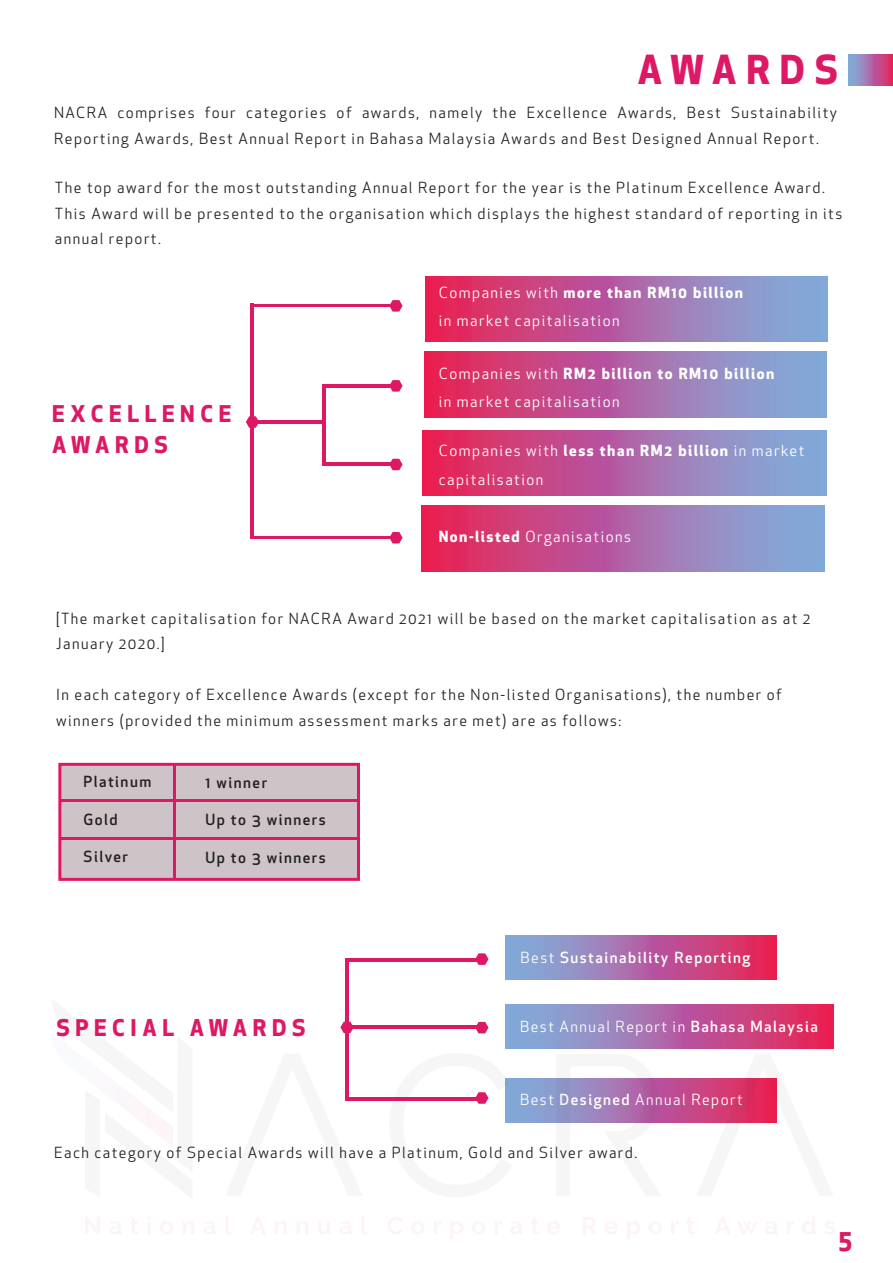
<style>
.page{position:relative;width:893px;height:1263px;background:#fff}
.page>*{position:absolute;margin:0;border:0;box-sizing:border-box;transform-origin:0 0}
.t1{font:700 39px "Apex New";letter-spacing:.25em;color:#dd1865}
.t2{font:700 25.5px "Apex New";color:#dd1865}
.t3{font:700 22.5px/31.5px "Apex New";letter-spacing:.25em;color:#dd1865}
.t4{font:15px/25.5px "Apex New";letter-spacing:.1em;color:#231f20}
.t5{font:15px/28.5px "Apex New";letter-spacing:.1em;color:#fff}
.t6{font:500 15px "Apex New";letter-spacing:.1em;color:#231f20}
.t7{font:500 15px "Apex New";letter-spacing:.1em;color:#fff}
.s1{font-weight:700}
.s2{font-weight:400}
.s3{font-weight:500}
</style>
<div class="page">
<div style="left:58px;top:763px;width:302px;height:118px;background:#cec4c7;border:3px solid #dd1865"></div>
<div style="left:848px;top:55px;width:45px;height:30px;background:linear-gradient(to right,#7ab5e9,#e41f60)"></div>
<svg style="left:389px;top:300px;width:14px;height:12px"></svg>
<svg style="left:390px;top:380px;width:13px;height:12px"></svg>
<svg style="left:389px;top:459px;width:14px;height:11px"></svg>
<svg style="left:390px;top:532px;width:13px;height:11px"></svg>
<svg style="left:475px;top:953px;width:13px;height:12px"></svg>
<svg style="left:475px;top:1022px;width:13px;height:11px"></svg>
<svg style="left:512px;top:1079px;width:184px;height:44px;background:#9f7cb6"></svg>
<div style="left:505px;top:936px;width:271px;height:44px;background:linear-gradient(to right,#7ab3e9,#e91b59)"></div>
<svg style="left:505px;top:1004px;width:329px;height:44px;background:#b166a0"></svg>
<hr style="left:173px;top:763px;width:2px;height:115px;background:#dd1865">
<hr style="left:62px;top:837px;width:296px;height:2px;background:#dd1865">
<hr style="left:61px;top:800px;width:296px;height:2px;background:#dd1865">
<div style="left:425px;top:276px;width:403px;height:66px;background:linear-gradient(to right,#e91a57,#7bb2e8)"></div>
<div style="left:424px;top:351px;width:402px;height:66px;background:linear-gradient(to right,#e91a58,#7bb2e8)"></div>
<div style="left:422px;top:430px;width:405px;height:66px;background:linear-gradient(to right,#e91a57,#7bb2e9)"></div>
<div style="left:421px;top:506px;width:403px;height:65px;background:linear-gradient(to right,#e91a57,#7bb2e8)"></div>
<hr style="left:252px;top:304px;width:138px;height:2px;background:#dd1865">
<hr style="left:252px;top:536px;width:138px;height:3px;background:#dd1865">
<hr style="left:322px;top:462px;width:69px;height:3px;background:#dd1865">
<hr style="left:322px;top:384px;width:69px;height:4px;background:#dd1865">
<hr style="left:257px;top:420px;width:68px;height:3px;background:#dd1865">
<hr style="left:322px;top:384px;width:3px;height:80px;background:#dd1865">
<hr style="left:250px;top:304px;width:4px;height:235px;background:#dd1865">
<svg style="left:246px;top:416px;width:13px;height:12px"></svg>
<hr style="left:346px;top:1026px;width:131px;height:3px;background:#dd1865">
<hr style="left:346px;top:958px;width:131px;height:3px;background:#dd1865">
<hr style="left:346px;top:1097px;width:131px;height:3px;background:#dd1865">
<hr style="left:345px;top:958px;width:3px;height:142px;background:#dd1865">
<svg style="left:340px;top:1021px;width:14px;height:12px"></svg>
<svg style="left:389px;top:1078px;width:123px;height:45px"></svg>
<svg style="left:556px;top:1078px;width:106px;height:45px;background:#a278b4"></svg>
<svg style="left:161px;top:1118px;width:12px;height:28px"></svg>
<svg style="left:696px;top:1078px;width:81px;height:45px;background:#d73368"></svg>
<svg style="left:85px;top:1217px;width:15px;height:17px"></svg>
<svg style="left:110px;top:1222px;width:11px;height:12px"></svg>
<svg style="left:131px;top:1218px;width:7px;height:16px"></svg>
<hr style="left:147px;top:1221px;width:4px;height:13px;background:#fdf6f9">
<svg style="left:160px;top:1222px;width:13px;height:12px"></svg>
<svg style="left:183px;top:1222px;width:11px;height:12px"></svg>
<svg style="left:204px;top:1222px;width:12px;height:12px"></svg>
<svg style="left:226px;top:1217px;width:5px;height:17px"></svg>
<svg style="left:251px;top:1217px;width:14px;height:17px"></svg>
<svg style="left:275px;top:1222px;width:11px;height:12px"></svg>
<svg style="left:297px;top:1222px;width:11px;height:12px"></svg>
<svg style="left:319px;top:1222px;width:11px;height:12px"></svg>
<svg style="left:340px;top:1222px;width:12px;height:12px"></svg>
<svg style="left:362px;top:1217px;width:5px;height:17px"></svg>
<svg style="left:388px;top:1217px;width:14px;height:17px"></svg>
<svg style="left:412px;top:1222px;width:12px;height:12px"></svg>
<svg style="left:434px;top:1222px;width:7px;height:12px"></svg>
<svg style="left:451px;top:1222px;width:12px;height:17px"></svg>
<svg style="left:472px;top:1222px;width:13px;height:12px"></svg>
<svg style="left:495px;top:1222px;width:7px;height:12px"></svg>
<svg style="left:510px;top:1222px;width:12px;height:12px"></svg>
<svg style="left:531px;top:1218px;width:8px;height:16px"></svg>
<svg style="left:547px;top:1222px;width:13px;height:12px"></svg>
<svg style="left:583px;top:1217px;width:12px;height:17px"></svg>
<svg style="left:605px;top:1222px;width:12px;height:12px"></svg>
<svg style="left:627px;top:1222px;width:13px;height:17px"></svg>
<svg style="left:649px;top:1222px;width:12px;height:12px"></svg>
<svg style="left:672px;top:1222px;width:6px;height:12px"></svg>
<svg style="left:687px;top:1218px;width:7px;height:16px"></svg>
<svg style="left:715px;top:1217px;width:15px;height:17px"></svg>
<svg style="left:738px;top:1222px;width:19px;height:12px"></svg>
<svg style="left:765px;top:1222px;width:12px;height:12px"></svg>
<svg style="left:787px;top:1222px;width:7px;height:12px"></svg>
<svg style="left:802px;top:1217px;width:13px;height:17px"></svg>
<svg style="left:825px;top:1222px;width:10px;height:12px"></svg>
<h1 class="t1" style="left:637px;top:42px;width:202px">AWARDS</h1>
<p class="t4" style="left:54px;top:100px;width:784px">NACRA comprises four categories of awards, namely the Excellence Awards, Best Sustainability<br>Reporting Awards, Best Annual Report in Bahasa Malaysia Awards and Best Designed Annual Report.</p>
<p class="t4" style="left:55px;top:175px;width:789px">The top award for the most outstanding Annual Report for the year is the Platinum Excellence Award.<br>This Award will be presented to the organisation which displays the highest standard of reporting in its annual report.</p>
<h3 class="t3" style="left:52px;top:397px;width:181px">EXCELLENCE<br>AWARDS</h3>
<p class="t5" style="left:439px;top:278px;width:306px">Companies with <span class="s1">more than RM10 billion </span>in market capitalisation</p>
<p class="t5" style="left:439px;top:359px;width:337px">Companies with <span class="s1">RM2 billion to RM10 billion </span>in market capitalisation</p>
<p class="t5" style="left:439px;top:436px;width:367px">Companies with <span class="s1">less than RM2 billion</span> in market capitalisation</p>
<p class="t5" style="left:439px;top:523px;width:194px"><span class="s1">Non-listed</span> Organisations</p>
<p class="t4" style="left:56px;top:605px;width:756px">[The market capitalisation for NACRA Award 2021 will be based on the market capitalisation as at 2<br>January 2020.]</p>
<p class="t4" style="left:56px;top:682px;width:727px">In each category of Excellence Awards (except for the Non-listed Organisations), the number of winners (provided the minimum assessment marks are met) are as follows:</p>
<p class="t6" style="left:84px;top:772px;width:69px">Platinum</p>
<p class="t6" style="left:84px;top:809px;width:36px">Gold</p>
<p class="t6" style="left:84px;top:847px;width:46px">Silver</p>
<p class="t6" style="left:205px;top:772px;width:63px">1 winner</p>
<p class="t6" style="left:205px;top:810px;width:122px">Up to 3 winners</p>
<p class="t6" style="left:205px;top:847px;width:122px">Up to 3 winners</p>
<h3 class="t3" style="left:56px;top:1011px;width:251px">SPECIAL AWARDS</h3>
<p class="t7" style="left:521px;top:948px;width:231px"><span class="s2">Best</span> Sustainability Reporting</p>
<p class="t5" style="left:520px;top:1012px;width:299px">Best Annual Report in <span class="s3">Bahasa Malaysia</span></p>
<p class="t5" style="left:520px;top:1085px;width:224px">Best <span class="s3">Designed</span> Annual Report</p>
<p class="t4" style="left:54px;top:1140px;width:585px">Each category of Special Awards will have a Platinum, Gold and Silver award.</p>
<h2 class="t2" style="left:838px;top:1220px;width:15px">5</h2>
</div>
